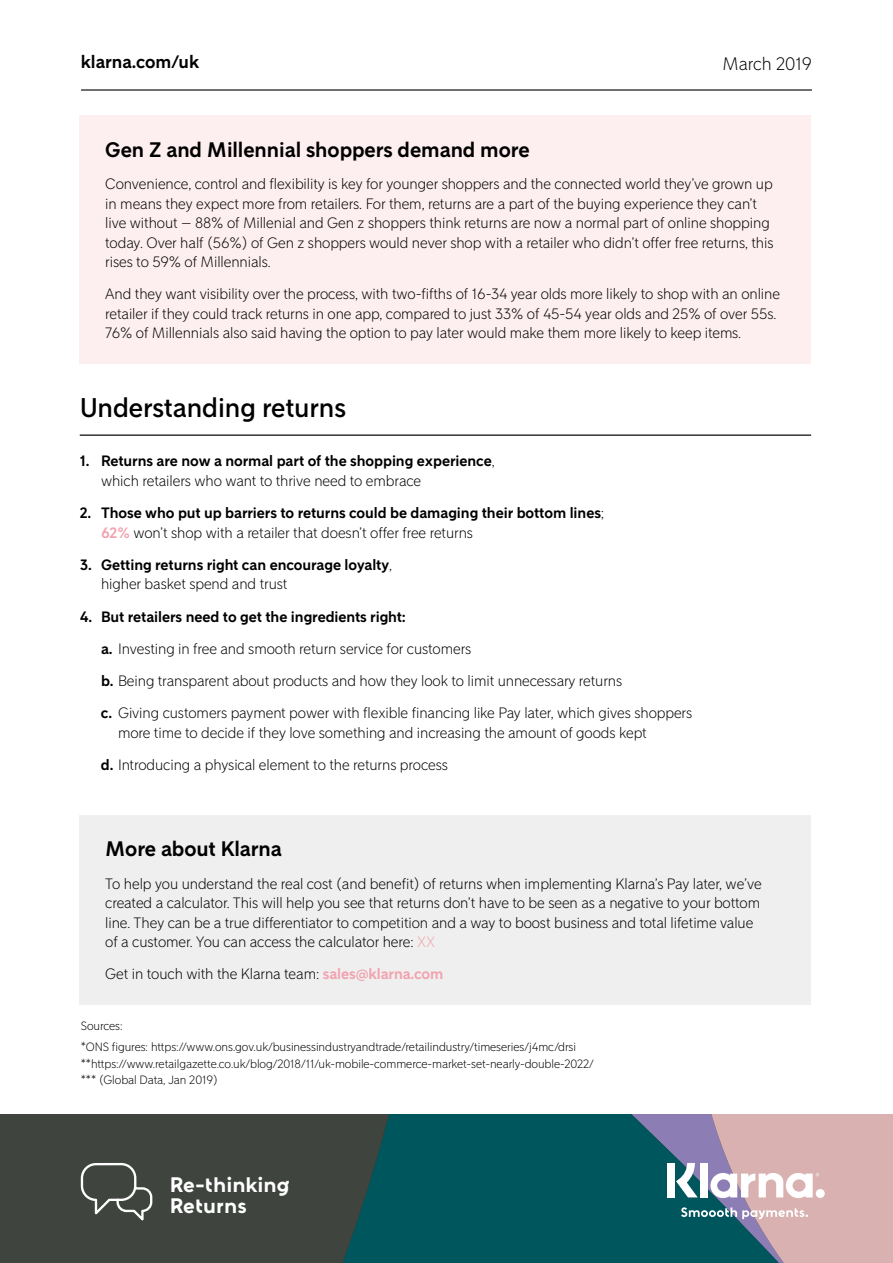
<style>
.page{position:relative;width:893px;height:1263px;background:#fff}
.page>*{position:absolute;margin:0;border:0;box-sizing:border-box;transform-origin:0 0}
.t1{font:500 27px "Klarna Sans";letter-spacing:-.005em;color:#000}
.t2{font:700 21px "Klarna Sans";letter-spacing:-.005em;color:#000}
.t3{font:700 21px/21px "Klarna Headline";color:#fff}
.t4{font:700 18px "Klarna Sans";color:#000}
.t5{font:300 18px "Klarna Sans";color:#000}
.t6{font:300 15px/19.5px "Klarna Sans";letter-spacing:-.005em;color:#000}
.t7{font:700 15px/19.5px "Klarna Sans";letter-spacing:-.005em;color:#000}
.t8{font:300 12px/20.7px "Klarna Sans";letter-spacing:-.005em;color:#000}
.s1{font-weight:300}
.s2{color:#f2a3af}
.s3{font-weight:700}
.s4{font-weight:700;color:#f2a3af}
</style>
<div class="page">
<svg style="left:0;top:1114px;width:592px;height:149px;background:#254b4a"></svg>
<hr style="left:81px;top:89px;width:731px;height:2px;background:#000">
<svg style="left:592px;top:1114px;width:301px;height:149px;background:#858f98"></svg>
<svg style="left:80px;top:1162px;width:74px;height:63px;background:#575b56"></svg>
<div style="left:80px;top:116px;width:731px;height:248px;background:#fdeef0"></div>
<div style="left:80px;top:815px;width:731px;height:190px;background:#efefef"></div>
<hr style="left:80px;top:434px;width:731px;height:2px;background:#333330">
<p class="t4" style="left:81px;top:50px;width:120px">klarna.com/uk</p>
<p class="t5" style="left:723px;top:53px;width:91px">March 2019</p>
<h2 class="t2" style="left:105px;top:136px;width:426px">Gen Z and Millennial shoppers demand more</h2>
<p class="t6" style="left:105px;top:174px;width:670px">Convenience, control and flexibility is key for younger shoppers and the connected world they’ve grown up in means they expect more from retailers. For them, returns are a part of the buying experience they can’t live without – 88% of Millenial and Gen z shoppers think returns are now a normal part of online shopping today. Over half (56%) of Gen z shoppers would never shop with a retailer who didn’t offer free returns, this rises to 59% of Millennials.</p>
<p class="t6" style="left:105px;top:284px;width:676px">And they want visibility over the process, with two-fifths of 16-34 year olds more likely to shop with an online retailer if they could track returns in one app, compared to just 33% of 45-54 year olds and 25% of over 55s.<br>76% of Millennials also said having the option to pay later would make them more likely to keep items.</p>
<h1 class="t1" style="left:80px;top:391px;width:268px">Understanding returns</h1>
<p class="t7" style="left:101px;top:451px;width:395px;text-indent:-21px">1. Returns are now a normal part of the shopping experience<span class="s1">, which retailers who want to thrive need to embrace</span></p>
<p class="t7" style="left:101px;top:503px;width:505px;text-indent:-21px">2. Those who put up barriers to returns could be damaging their bottom lines<span class="s1">;<br></span><span class="s2">62%</span> <span class="s1">won’t shop with a retailer that doesn’t offer free returns</span></p>
<p class="t7" style="left:101px;top:555px;width:292px;text-indent:-21px">3. Getting returns right can encourage loyalty<span class="s1">, higher basket spend and trust</span></p>
<p class="t6" style="left:101px;top:600px;width:593px;line-height:32.2px;text-indent:-21px"><span class="s3">4. But retailers need to get the ingredients right:<br>a.</span> Investing in free and smooth return service for customers<br><span class="s3">b.</span> Being transparent about products and how they look to limit unnecessary returns<br><span class="s3">c.</span> Giving customers payment power with flexible financing like Pay later, which gives shoppers</p>
<p class="t6" style="left:101px;top:716px;width:547px;line-height:32.2px;text-indent:17px">more time to decide if they love something and increasing the amount of goods kept <span class="s3">d.</span> Introducing a physical element to the returns process</p>
<h2 class="t2" style="left:105px;top:836px;width:178px">More about Klarna</h2>
<p class="t6" style="left:105px;top:873px;width:658px">To help you understand the real cost (and benefit) of returns when implementing Klarna’s Pay later, we’ve created a calculator. This will help you see that returns don’t have to be seen as a negative to your bottom line. They can be a true differentiator to competition and a way to boost business and total lifetime value of a customer. You can access the calculator here: <span class="s2">XX</span></p>
<p class="t6" style="left:105px;top:964px;width:340px">Get in touch with the Klarna team: <span class="s4">sales@klarna.com</span></p>
<p class="t8" style="left:81px;top:1016px;width:497px">Sources:<br>*ONS figures: https://www.ons.gov.uk/businessindustryandtrade/retailindustry/timeseries/j4mc/drsi</p>
<p class="t8" style="left:81px;top:1055px;width:515px;line-height:16.5px">**https://www.retailgazette.co.uk/blog/2018/11/uk-mobile-commerce-market-set-nearly-double-2022/ *** (Global Data, Jan 2019)</p>
<h2 class="t3" style="left:170px;top:1174px;width:122px">Re-thinking<br>Returns</h2>
</div>
